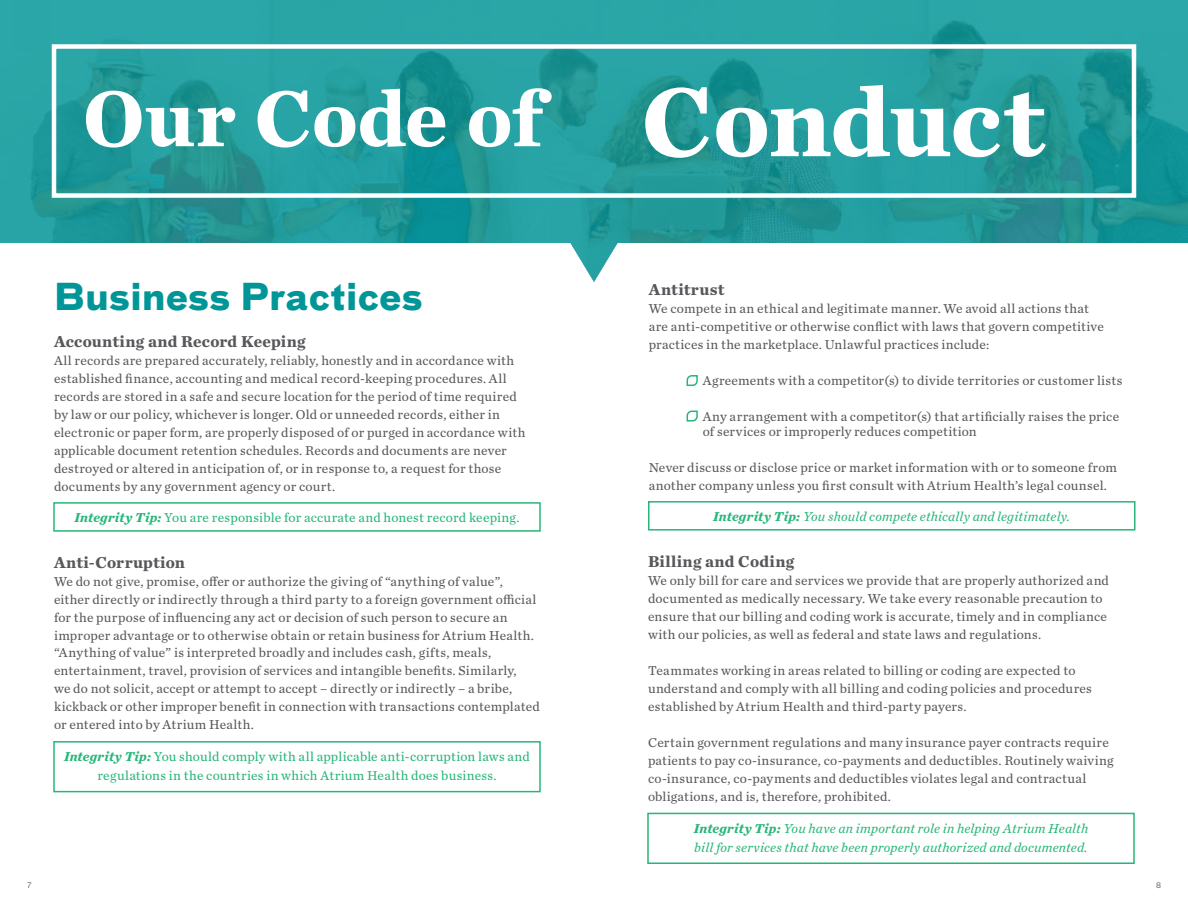
<style>
.page{position:relative;width:1188px;height:918px;background:#fff}
.page>*{position:absolute;margin:0;border:0;box-sizing:border-box;transform-origin:0 0}
.t1{font:700 82.5px "Chronicle Text G2";letter-spacing:-.005em;color:#fff}
.t2{font:700 36px "Bau Pro";letter-spacing:.02em;color:#009698}
.t3{font:700 16.5px "Chronicle Text G2";letter-spacing:.015em;color:#57585b}
.t4{font:13.5px/18px "Chronicle Text G2";letter-spacing:.02em;color:#57585b}
.t5{font:13.5px/19.5px "Chronicle Text G2";letter-spacing:.02em;color:#27b67a;text-align:center}
.t6{font:italic 13.5px/19.5px "Chronicle Text G2";letter-spacing:.01em;color:#27b67a}
.t7{font:7.5px "Bau Pro";color:#57585b}
.s1{font-size:102px}
.s2{font-weight:700;font-style:italic}
.s3{font-weight:700}
</style>
<div class="page">
<svg style="left:0;top:0;width:1188px;height:282px;background:#42aaab"></svg>
<div style="left:53px;top:502px;width:488px;height:30px;border:2px solid #27b67a"></div>
<div style="left:647px;top:813px;width:488px;height:51px;border:2px solid #27b67a"></div>
<div style="left:648px;top:501px;width:488px;height:30px;border:2px solid #27b67a"></div>
<div style="left:53px;top:741px;width:488px;height:51px;border:2px solid #27b67a"></div>
<svg style="left:686px;top:375px;width:12px;height:12px"></svg>
<svg style="left:686px;top:410px;width:12px;height:12px"></svg>
<div style="left:52px;top:44px;width:1084px;height:154px;border:4px solid #fff"></div>
<h1 class="t1" style="left:83px;top:52px;width:964px">Our Code of <span class="s1">Conduct</span></h1>
<h2 class="t2" style="left:54px;top:265px;width:370px">Business Practices</h2>
<p class="t3" style="left:54px;top:328px;width:253px">Accounting and Record Keeping</p>
<p class="t4" style="left:54px;top:350px;width:473px">All records are prepared accurately, reliably, honestly and in accordance with established finance, accounting and medical record-keeping procedures. All records are stored in a safe and secure location for the period of time required by law or our policy, whichever is longer. Old or unneeded records, either in electronic or paper form, are properly disposed of or purged in accordance with applicable document retention schedules. Records and documents are never destroyed or altered in anticipation of, or in response to, a request for those documents by any government agency or court.</p>
<p class="t5" style="left:75px;top:507px;width:446px"><span class="s2">Integrity Tip:</span> You are responsible for accurate and honest record keeping.</p>
<p class="t3" style="left:54px;top:549px;width:132px">Anti-Corruption</p>
<p class="t4" style="left:54px;top:571px;width:488px">We do not give, promise, offer or authorize the giving of “anything of value”, either directly or indirectly through a third party to a foreign government official for the purpose of influencing any act or decision of such person to secure an improper advantage or to otherwise obtain or retain business for Atrium Health. “Anything of value” is interpreted broadly and includes cash, gifts, meals, entertainment, travel, provision of services and intangible benefits. Similarly,<br>we do not solicit, accept or attempt to accept – directly or indirectly – a bribe, kickback or other improper benefit in connection with transactions contemplated or entered into by Atrium Health.</p>
<p class="t5" style="left:64px;top:746px;width:467px"><span class="s2">Integrity Tip:</span> You should comply with all applicable anti-corruption laws and regulations in the countries in which Atrium Health does business.</p>
<p class="t3" style="left:649px;top:276px;width:77px">Antitrust</p>
<p class="t4" style="left:649px;top:299px;width:457px">We compete in an ethical and legitimate manner. We avoid all actions that are anti-competitive or otherwise conflict with laws that govern competitive practices in the marketplace. Unlawful practices include:</p>
<p class="t4" style="left:703px;top:371px;width:421px">Agreements with a competitor(s) to divide territories or customer lists</p>
<p class="t4" style="left:703px;top:408px;width:418px;line-height:15px">Any arrangement with a competitor(s) that artificially raises the price of services or improperly reduces competition</p>
<p class="t4" style="left:649px;top:458px;width:470px">Never discuss or disclose price or market information with or to someone from another company unless you first consult with Atrium Health’s legal counsel.</p>
<p class="t6" style="left:713px;top:506px;width:358px"><span class="s3">Integrity Tip:</span> You should compete ethically and legitimately.</p>
<p class="t3" style="left:648px;top:548px;width:148px">Billing and Coding</p>
<p class="t4" style="left:648px;top:571px;width:463px">We only bill for care and services we provide that are properly authorized and documented as medically necessary. We take every reasonable precaution to ensure that our billing and coding work is accurate, timely and in compliance with our policies, as well as federal and state laws and regulations.</p>
<p class="t4" style="left:648px;top:661px;width:445px">Teammates working in areas related to billing or coding are expected to understand and comply with all billing and coding policies and procedures established by Atrium Health and third-party payers.</p>
<p class="t4" style="left:648px;top:733px;width:467px">Certain government regulations and many insurance payer contracts require patients to pay co-insurance, co-payments and deductibles. Routinely waiving co-insurance, co-payments and deductibles violates legal and contractual obligations, and is, therefore, prohibited.</p>
<p class="t6" style="left:694px;top:818px;width:396px"><span class="s3">Integrity Tip:</span> You have an important role in helping Atrium Health bill for services that have been properly authorized and documented.</p>
<p class="t7" style="left:27px;top:880px;width:6px">7</p>
<p class="t7" style="left:1156px;top:880px;width:6px">8</p>
</div>
